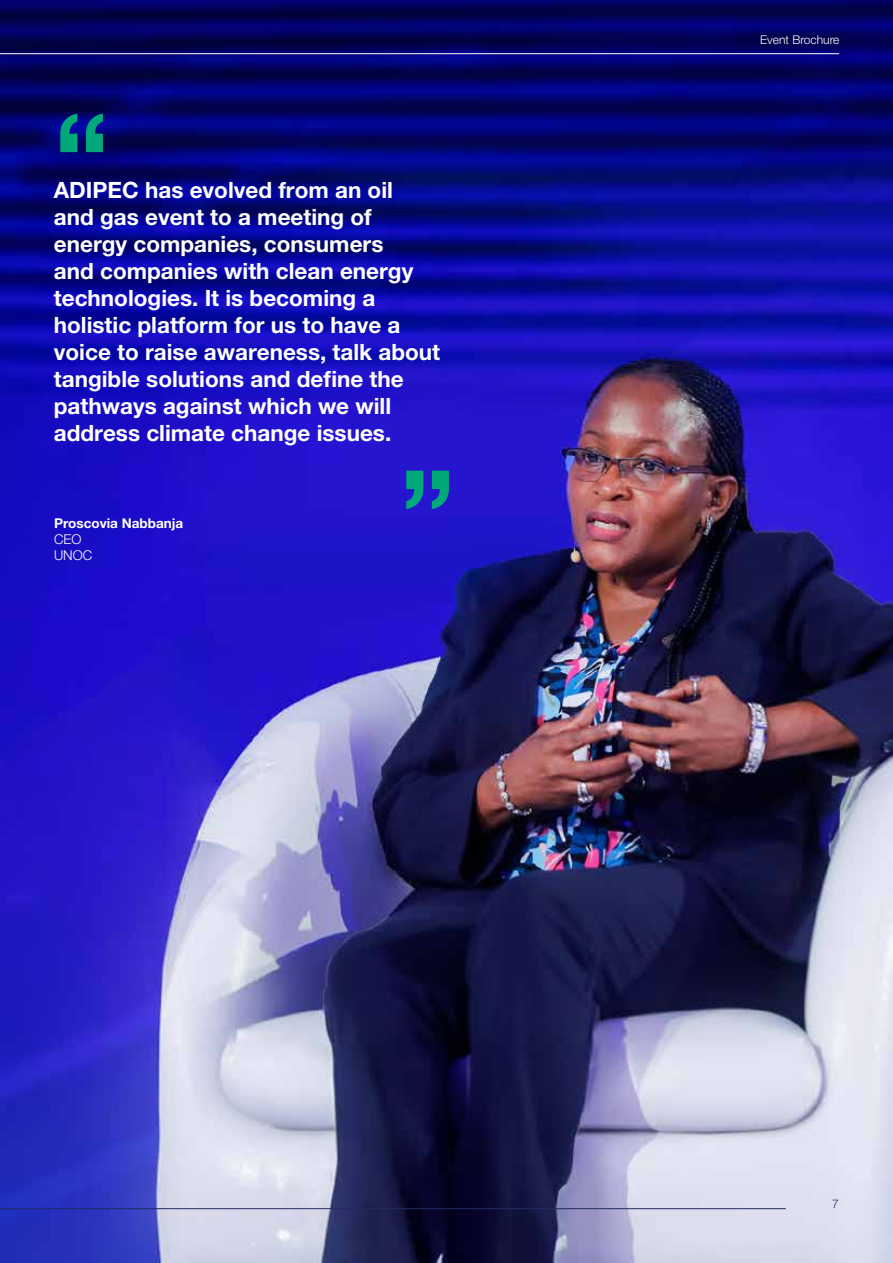
<style>
.page{position:relative;width:893px;height:1263px;background:#fff}
.page>*{position:absolute;margin:0;border:0;box-sizing:border-box;transform-origin:0 0}
.t1{font:700 120px "Helvetica Neue LT Pro";color:#00a87a}
.t2{font:700 22.5px/27px "Helvetica Neue LT Pro";color:#fff}
.t3{font:700 13.5px "Helvetica Neue LT Pro";color:#fff}
.t4{font:300 13.5px/16.2px "Helvetica Neue LT Pro";color:#fff}
.t5{font:300 12px "Helvetica Neue LT Pro";color:#fff}
.t6{font:300 12px "Helvetica Neue LT Pro";color:#222b61}
</style>
<div class="page">
<img style="left:0;top:0;width:893px;height:1263px">
<hr style="left:0;top:1208px;width:786px;height:1px;background:#222b61">
<hr style="left:0;top:53px;width:839px;height:1px;background:#fff">
<h1 class="t1" style="left:54px;top:82px;width:57px">“</h1>
<p class="t2" style="left:54px;top:176px;width:388px">ADIPEC has evolved from an oil<br>and gas event to a meeting of energy companies, consumers<br>and companies with clean energy technologies. It is becoming a holistic platform for us to have a voice to raise awareness, talk about tangible solutions and define the pathways against which we will address climate change issues.</p>
<p class="t3" style="left:54px;top:514px;width:131px">Proscovia Nabbanja</p>
<p class="t4" style="left:54px;top:531px;width:40px">CEO<br>UNOC</p>
<h1 class="t1" style="left:455px;top:540px;width:57px;rotate:-180deg">“</h1>
<p class="t5" style="left:760px;top:33px;width:81px">Event Brochure</p>
<p class="t6" style="left:832px;top:1197px;width:8px">7</p>
</div>
